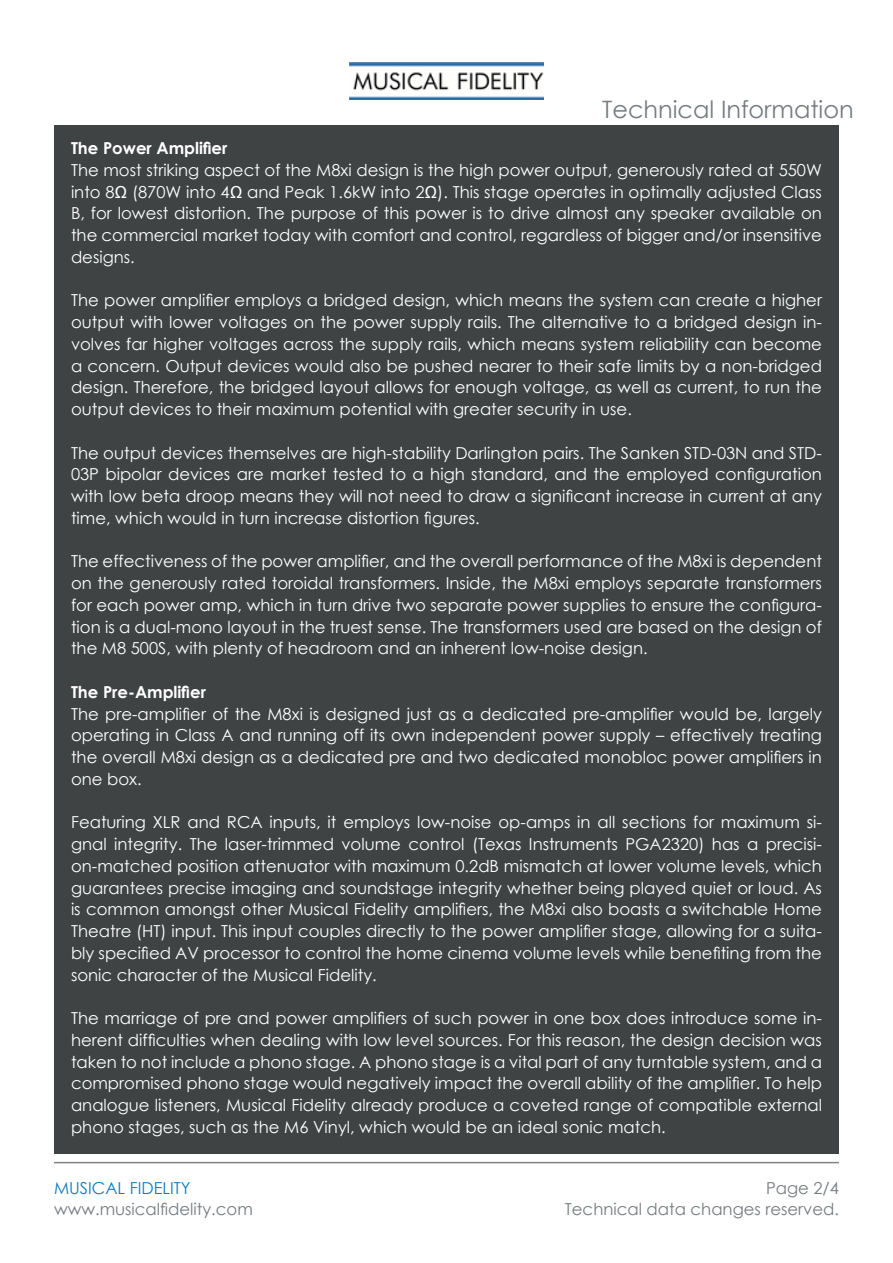
<style>
.page{position:relative;width:893px;height:1263px;background:#fff}
.page>*{position:absolute;margin:0;border:0;box-sizing:border-box;transform-origin:0 0}
.t1{font:24px "Century Gothic";color:#767c81}
.t2{font:16.5px/21.8px "Century Gothic";color:#fff;text-align:justify}
.t3{font:16.5px/21px "Century Gothic";color:#767c81;text-align:right}
.t4{font:700 16.5px "Century Gothic";color:#fff}
.t5{font:16.5px "Century Gothic";color:#107bc1}
</style>
<div class="page">
<hr style="left:54px;top:1162px;width:785px;height:1px;background:#818386">
<img style="left:350px;top:63px;width:193px;height:37px">
<div style="left:54px;top:125px;width:785px;height:1028px;background:#404344"></div>
<h1 class="t1" style="left:602px;top:92px;width:253px">Technical Information</h1>
<p class="t4" style="left:71px;top:136px;width:158px">The Power Amplifier</p>
<p class="t2" style="left:71px;top:159px;width:752px">The most striking aspect of the M8xi design is the high power output, generously rated at 550W into 8Ω (870W into 4Ω and Peak 1.6kW into 2Ω). This stage operates in optimally adjusted Class B, for lowest distortion. The purpose of this power is to drive almost any speaker available on the commercial market today with comfort and control, regardless of bigger and/or insensitive designs.</p>
<p class="t2" style="left:71px;top:289px;width:752px">The power amplifier employs a bridged design, which means the system can create a higher output with lower voltages on the power supply rails. The alternative to a bridged design in&shy;volves far higher voltages across the supply rails, which means system reliability can become a concern. Output devices would also be pushed nearer to their safe limits by a non-bridged design. Therefore, the bridged layout allows for enough voltage, as well as current, to run the output devices to their maximum potential with greater security in use.</p>
<p class="t2" style="left:71px;top:441px;width:752px">The output devices themselves are high-stability Darlington pairs. The Sanken STD-03N and STD-03P bipolar devices are market tested to a high standard, and the employed configuration with low beta droop means they will not need to draw a significant increase in current at any time, which would in turn increase distortion figures.</p>
<p class="t2" style="left:71px;top:550px;width:752px">The effectiveness of the power amplifier, and the overall performance of the M8xi is dependent on the generously rated toroidal transformers. Inside, the M8xi employs separate transformers for each power amp, which in turn drive two separate power supplies to ensure the configura&shy;tion is a dual-mono layout in the truest sense. The transformers used are based on the design of the M8 500S, with plenty of headroom and an inherent low-noise design.</p>
<p class="t4" style="left:71px;top:679px;width:136px">The Pre-Amplifier</p>
<p class="t2" style="left:71px;top:702px;width:752px">The pre-amplifier of the M8xi is designed just as a dedicated pre-amplifier would be, largely operating in Class A and running off its own independent power supply – effectively treating the overall M8xi design as a dedicated pre and two dedicated monobloc power amplifiers in one box.</p>
<p class="t2" style="left:71px;top:811px;width:752px">Featuring XLR and RCA inputs, it employs low-noise op-amps in all sections for maximum si&shy;gnal integrity. The laser-trimmed volume control (Texas Instruments PGA2320) has a precisi&shy;on-matched position attenuator with maximum 0.2dB mismatch at lower volume levels, which guarantees precise imaging and soundstage integrity whether being played quiet or loud. As is common amongst other Musical Fidelity amplifiers, the M8xi also boasts a switchable Home Theatre (HT) input. This input couples directly to the power amplifier stage, allowing for a suita&shy;bly specified AV processor to control the home cinema volume levels while benefiting from the sonic character of the Musical Fidelity.</p>
<p class="t2" style="left:71px;top:1007px;width:752px">The marriage of pre and power amplifiers of such power in one box does introduce some in&shy;herent difficulties when dealing with low level sources. For this reason, the design decision was taken to not include a phono stage. A phono stage is a vital part of any turntable system, and a compromised phono stage would negatively impact the overall ability of the amplifier. To help analogue listeners, Musical Fidelity already produce a coveted range of compatible external phono stages, such as the M6 Vinyl, which would be an ideal sonic match.</p>
<p class="t5" style="left:54px;top:1176px;width:138px">MUSICAL FIDELITY</p>
<p class="t3" style="left:54px;top:1198px;width:200px">www.musicalfidelity.com</p>
<p class="t3" style="left:565px;top:1177px;width:276px">Page 2/4<br>Technical data changes reserved.</p>
</div>
